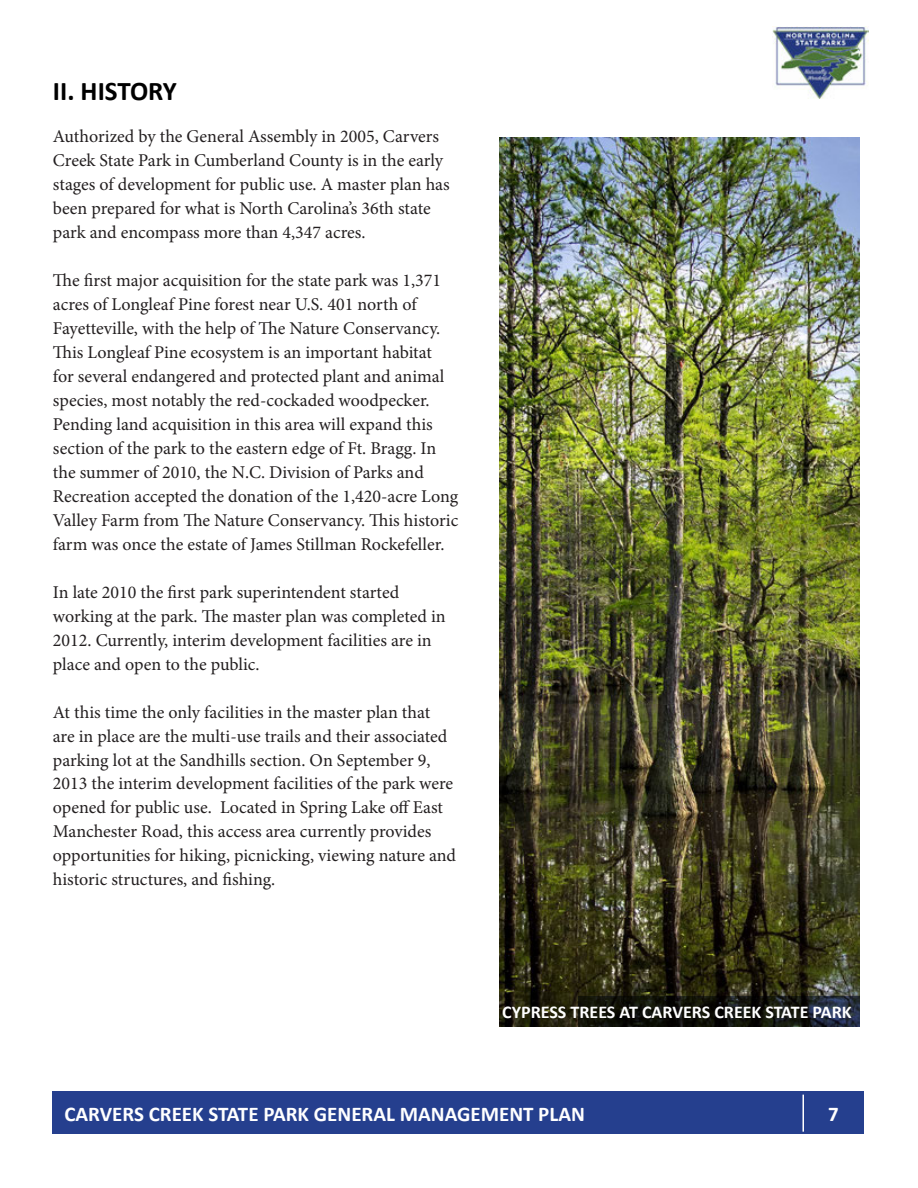
<style>
.page{position:relative;width:918px;height:1188px;background:#fff}
.page>*{position:absolute;margin:0;border:0;box-sizing:border-box;transform-origin:0 0}
.t1{font:700 27px "Calibri";color:#000}
.t2{font:700 21px "Calibri";color:#fff}
.t3{font:18px/24px "Minion Pro";color:#231f20}
.t4{font:700 18px "Calibri";color:#fff}
</style>
<div class="page">
<div style="left:53px;top:1092px;width:811px;height:42px;background:#253f8e"></div>
<hr style="left:802px;top:1095px;width:2px;height:37px;background:#fff">
<img style="left:772px;top:27px;width:97px;height:72px">
<img style="left:499px;top:137px;width:361px;height:889px">
<svg style="left:578px;top:996px;width:282px;height:30px;background:#141615"></svg>
<p class="t1" style="left:53px;top:72px;width:126px">II. HISTORY</p>
<p class="t3" style="left:53px;top:124px;width:398px">Authorized by the General Assembly in 2005, Carvers Creek State Park in Cumberland County is in the early stages of development for public use. A master plan has been prepared for what is North Carolina’s 36th state park and encompass more than 4,347 acres.</p>
<p class="t3" style="left:53px;top:268px;width:407px">The first major acquisition for the state park was 1,371 acres of Longleaf Pine forest near U.S. 401 north of Fayetteville, with the help of The Nature Conservancy.<br>This Longleaf Pine ecosystem is an important habitat<br>for several endangered and protected plant and animal species, most notably the red-cockaded woodpecker.<br>Pending land acquisition in this area will expand this section of the park to the eastern edge of Ft. Bragg. In the summer of 2010, the N.C. Division of Parks and Recreation accepted the donation of the 1,420-acre Long Valley Farm from The Nature Conservancy. This historic farm was once the estate of James Stillman Rockefeller.</p>
<p class="t3" style="left:53px;top:580px;width:394px">In late 2010 the first park superintendent started working at the park. The master plan was completed in 2012. Currently, interim development facilities are in place and open to the public.</p>
<p class="t3" style="left:53px;top:700px;width:405px">At this time the only facilities in the master plan that are in place are the multi-use trails and their associated parking lot at the Sandhills section. On September 9, 2013 the interim development facilities of the park were opened for public use. Located in Spring Lake off East Manchester Road, this access area currently provides opportunities for hiking, picnicking, viewing nature and historic structures, and fishing.</p>
<p class="t4" style="left:502px;top:999px;width:351px">CYPRESS TREES AT CARVERS CREEK STATE PARK</p>
<p class="t2" style="left:64px;top:1099px;width:522px">CARVERS CREEK STATE PARK GENERAL MANAGEMENT PLAN</p>
<p class="t2" style="left:828px;top:1099px;width:12px">7</p>
</div>
